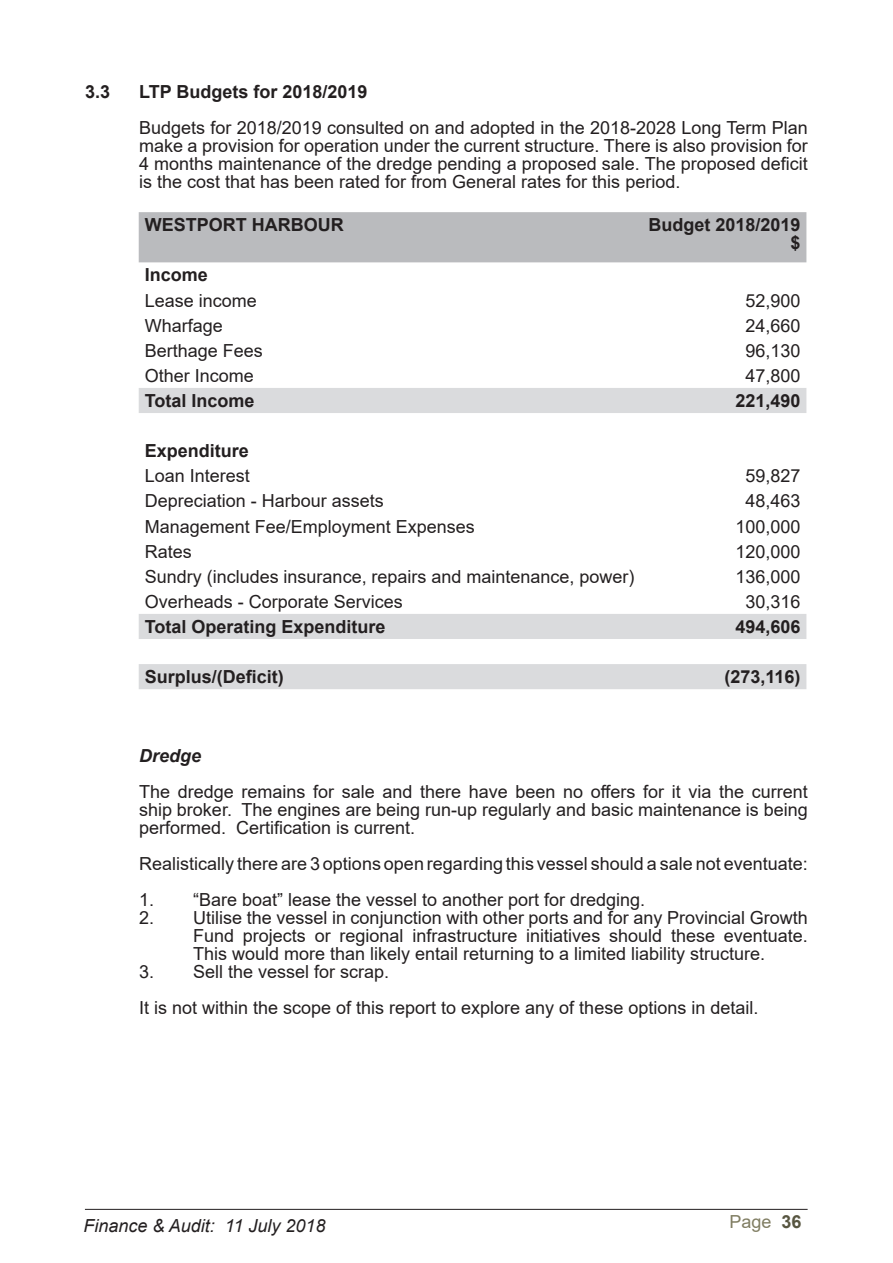
<style>
.page{position:relative;width:893px;height:1263px;background:#fff}
.page>*{position:absolute;margin:0;border:0;box-sizing:border-box;transform-origin:0 0}
.Arial_-_12{font:18px/18px "Arial";color:#231f20;text-align:justify}
.Arial_-_12_BOLD{font:700 18px "Arial";color:#231f20}
.t1{font:italic 18px "Arial";color:#231f20}
.t2{font:18px "Arial";color:#807d62}
.Arial_-_12_BOLD-2{font:italic 700 18px "Arial";color:#231f20}
.s1{font-weight:700;color:#585641}
</style>
<div class="page">
<hr style="left:85px;top:1209px;width:723px;height:1px;background:#231f20">
<div style="left:139px;top:212px;width:667px;height:50px;background:#babbbe"></div>
<svg style="left:139px;top:388px;width:667px;height:301px"></svg>
<p class="Arial_-_12_BOLD" style="left:85px;top:79px;width:27px">3.3</p>
<p class="Arial_-_12_BOLD" style="left:139px;top:79px;width:230px">LTP Budgets for 2018/2019</p>
<p class="Arial_-_12" style="left:139px;top:119px;width:670px">Budgets for 2018/2019 consulted on and adopted in the 2018-2028 Long Term Plan make a provision for operation under the current structure. There is also provision for 4 months maintenance of the dredge pending a proposed sale. The proposed deficit is the cost that has been rated for from General rates for this period.</p>
<p class="Arial_-_12_BOLD" style="left:145px;top:212px;width:200px">WESTPORT HARBOUR</p>
<p class="Arial_-_12_BOLD" style="left:648px;top:212px;width:154px">Budget 2018/2019</p>
<p class="Arial_-_12_BOLD" style="left:790px;top:230px;width:12px">$</p>
<p class="Arial_-_12_BOLD" style="left:145px;top:262px;width:65px">Income</p>
<p class="Arial_-_12" style="left:145px;top:291px;width:114px">Lease income</p>
<p class="Arial_-_12" style="left:745px;top:291px;width:57px">52,900</p>
<p class="Arial_-_12" style="left:145px;top:316px;width:80px">Wharfage</p>
<p class="Arial_-_12" style="left:745px;top:316px;width:57px">24,660</p>
<p class="Arial_-_12" style="left:145px;top:341px;width:120px">Berthage Fees</p>
<p class="Arial_-_12" style="left:745px;top:341px;width:57px">96,130</p>
<p class="Arial_-_12" style="left:145px;top:366px;width:111px">Other Income</p>
<p class="Arial_-_12" style="left:745px;top:366px;width:57px">47,800</p>
<p class="Arial_-_12_BOLD" style="left:145px;top:388px;width:111px">Total Income</p>
<p class="Arial_-_12_BOLD" style="left:735px;top:388px;width:67px">221,490</p>
<p class="Arial_-_12_BOLD" style="left:145px;top:438px;width:106px">Expenditure</p>
<p class="Arial_-_12" style="left:145px;top:467px;width:107px">Loan Interest</p>
<p class="Arial_-_12" style="left:745px;top:467px;width:57px">59,827</p>
<p class="Arial_-_12" style="left:145px;top:492px;width:241px">Depreciation - Harbour assets</p>
<p class="Arial_-_12" style="left:745px;top:492px;width:57px">48,463</p>
<p class="Arial_-_12" style="left:145px;top:517px;width:332px">Management Fee/Employment Expenses</p>
<p class="Arial_-_12" style="left:735px;top:517px;width:67px">100,000</p>
<p class="Arial_-_12" style="left:145px;top:542px;width:49px">Rates</p>
<p class="Arial_-_12" style="left:735px;top:542px;width:67px">120,000</p>
<p class="Arial_-_12" style="left:145px;top:567px;width:491px">Sundry (includes insurance, repairs and maintenance, power)</p>
<p class="Arial_-_12" style="left:735px;top:567px;width:67px">136,000</p>
<p class="Arial_-_12" style="left:145px;top:592px;width:260px">Overheads - Corporate Services</p>
<p class="Arial_-_12" style="left:745px;top:592px;width:57px">30,316</p>
<p class="Arial_-_12_BOLD" style="left:145px;top:614px;width:242px">Total Operating Expenditure</p>
<p class="Arial_-_12_BOLD" style="left:735px;top:614px;width:67px">494,606</p>
<p class="Arial_-_12_BOLD" style="left:145px;top:664px;width:141px">Surplus/(Deficit)</p>
<p class="Arial_-_12_BOLD" style="left:724px;top:664px;width:78px">(273,116)</p>
<p class="Arial_-_12_BOLD-2" style="left:139px;top:744px;width:64px">Dredge</p>
<p class="Arial_-_12" style="left:139px;top:783px;width:670px">The dredge remains for sale and there have been no offers for it via the current ship broker. The engines are being run-up regularly and basic maintenance is being performed. Certification is current.</p>
<p class="Arial_-_12" style="left:139px;top:855px;width:670px">Realistically there are 3 options open regarding this vessel should a sale not eventuate:</p>
<p class="Arial_-_12" style="left:139px;top:891px;width:508px">1. “Bare boat” lease the vessel to another port for dredging.</p>
<p class="Arial_-_12" style="left:193px;top:909px;width:616px;text-indent:-54px">2. Utilise the vessel in conjunction with other ports and for any Provincial Growth Fund projects or regional infrastructure initiatives should these eventuate.<br>This would more than likely entail returning to a limited liability structure.</p>
<p class="Arial_-_12" style="left:139px;top:963px;width:252px">3. Sell the vessel for scrap.</p>
<p class="Arial_-_12" style="left:139px;top:999px;width:621px">It is not within the scope of this report to explore any of these options in detail.</p>
<p class="t1" style="left:83px;top:1214px;width:244px">Finance &amp; Audit: 11 July 2018</p>
<p class="t2" style="left:729px;top:1210px;width:74px">Page <span class="s1">36</span></p>
</div>
